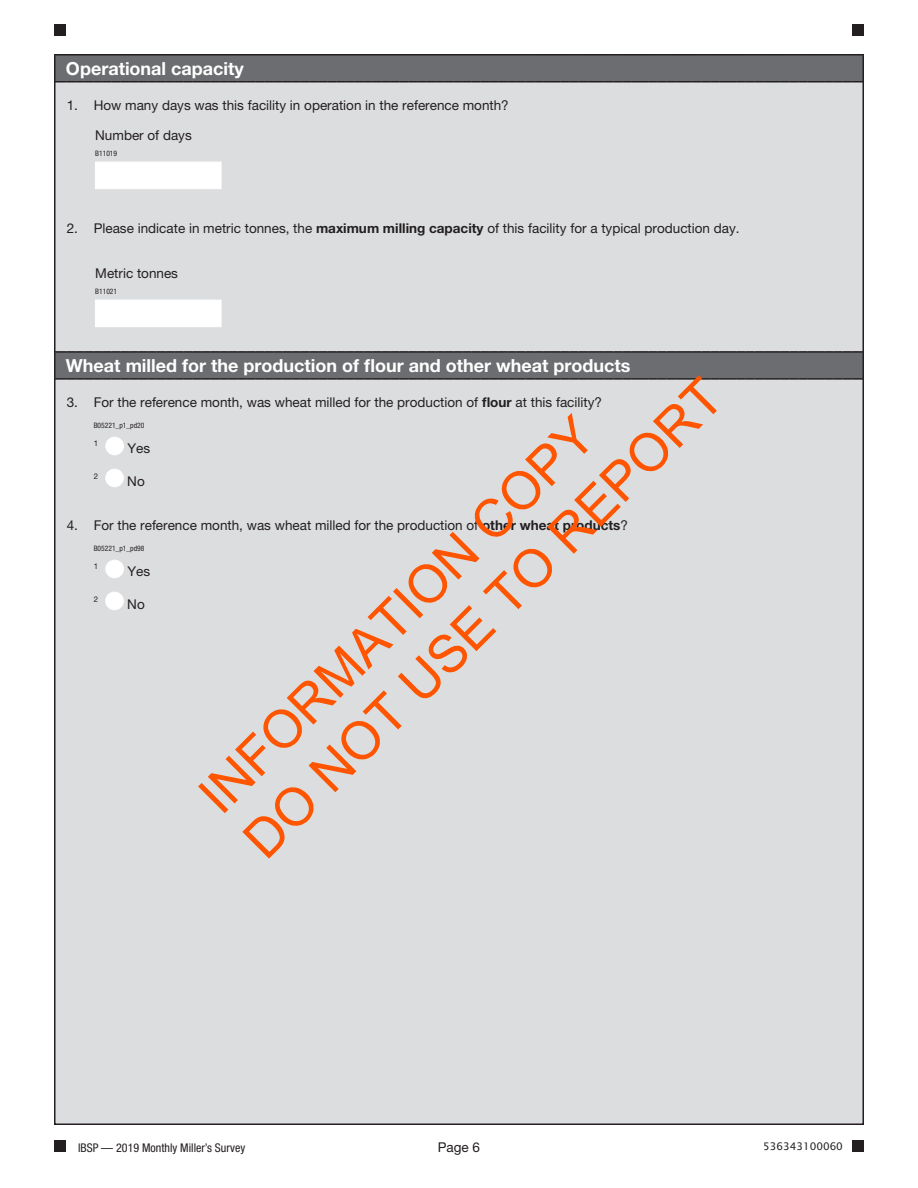
<style>
.page{position:relative;width:918px;height:1188px;background:#fff}
.page>*{position:absolute;margin:0;border:0;box-sizing:border-box;transform-origin:0 0}
.t1{font:52.8px/63.3px "Arial";color:#ff5400}
.Section_title{font:700 18px "Helvetica Neue LT Pro";color:#fff}
.explanations{font:13.5px "Helvetica Neue LT Pro";color:#231f20}
.Cell_number_left_ali{font:13.5px "Helvetica Neue LT Pro";color:#231f20}
.Sub-title{font:13.5px "Helvetica Neue LT Pro";color:#231f20}
.t2{font:condensed 12px "Helvetica Neue LT Pro";color:#231f20}
.t3{font:10.5px "Lucida Sans Unicode";color:#231f20}
.Sub-title-2{font:7.8px "Helvetica Neue LT Pro";color:#231f20}
.Cell_number_left_ali-2{font:condensed 7.5px "Helvetica Neue LT Pro";color:#231f20}
.s1{font-weight:700}
</style>
<div class="page">
<div style="left:54px;top:24px;width:12px;height:12px;background:#231f20"></div>
<div style="left:852px;top:24px;width:12px;height:12px;background:#231f20"></div>
<div style="left:54px;top:1140px;width:12px;height:12px;background:#231f20"></div>
<div style="left:852px;top:1140px;width:12px;height:12px;background:#231f20"></div>
<div style="left:55px;top:55px;width:808px;height:1069px;background:#dcdddf"></div>
<svg style="left:55px;top:56px;width:808px;height:322px"></svg>
<hr style="left:54px;top:353px;width:2px;height:25px;background:#231f20">
<hr style="left:54px;top:351px;width:810px;height:2px;background:#3c3a3b">
<hr style="left:862px;top:353px;width:2px;height:25px;background:#231f20">
<svg style="left:54px;top:378px;width:810px;height:2px;background:#4a4748"></svg>
<hr style="left:54px;top:56px;width:2px;height:25px;background:#231f20">
<svg style="left:54px;top:54px;width:810px;height:2px;background:#353233"></svg>
<hr style="left:862px;top:56px;width:2px;height:25px;background:#231f20">
<svg style="left:54px;top:81px;width:810px;height:1px"></svg>
<div style="left:95px;top:162px;width:126px;height:27px;background:#fff"></div>
<div style="left:95px;top:300px;width:126px;height:27px;background:#fff"></div>
<div style="left:106px;top:437px;width:17px;height:18px;background:#fff;border-radius:50%"></div>
<div style="left:106px;top:437px;width:18px;height:18px;border:1px solid #fff;border-radius:50%"></div>
<div style="left:106px;top:469px;width:17px;height:18px;background:#fff;border-radius:50%"></div>
<div style="left:106px;top:469px;width:18px;height:18px;border:1px solid #fff;border-radius:50%"></div>
<div style="left:106px;top:560px;width:17px;height:18px;background:#fff;border-radius:50%"></div>
<div style="left:106px;top:560px;width:18px;height:18px;border:1px solid #fff;border-radius:50%"></div>
<div style="left:106px;top:592px;width:17px;height:18px;background:#fff;border-radius:50%"></div>
<div style="left:106px;top:592px;width:18px;height:18px;border:1px solid #fff;border-radius:50%"></div>
<p class="Section_title" style="left:66px;top:57px;width:179px">Operational capacity</p>
<p class="explanations" style="left:67px;top:97px;width:13px">1.</p>
<p class="explanations" style="left:94px;top:97px;width:417px">How many days was this facility in operation in the reference month?</p>
<p class="Cell_number_left_ali" style="left:95px;top:127px;width:98px">Number of days</p>
<p class="Cell_number_left_ali-2" style="left:95px;top:149px;width:23px">B11019</p>
<p class="explanations" style="left:67px;top:220px;width:13px">2.</p>
<p class="explanations" style="left:94px;top:220px;width:647px">Please indicate in metric tonnes, the <span class="s1">maximum milling capacity</span> of this facility for a typical production day.</p>
<p class="Cell_number_left_ali" style="left:95px;top:265px;width:84px">Metric tonnes</p>
<p class="Cell_number_left_ali-2" style="left:95px;top:287px;width:23px">B11021</p>
<p class="Section_title" style="left:66px;top:354px;width:566px">Wheat milled for the production of flour and other wheat products</p>
<p class="explanations" style="left:67px;top:394px;width:13px">3.</p>
<p class="explanations" style="left:94px;top:394px;width:510px">For the reference month, was wheat milled for the production of <span class="s1">flour</span> at this facility?</p>
<p class="Cell_number_left_ali-2" style="left:94px;top:421px;width:52px">B05221_p1_pd20</p>
<p class="Sub-title-2" style="left:94px;top:438px;width:6px">1</p>
<p class="Sub-title" style="left:127px;top:440px;width:24px">Yes</p>
<p class="Sub-title-2" style="left:94px;top:471px;width:6px">2</p>
<p class="Sub-title" style="left:127px;top:473px;width:19px">No</p>
<p class="explanations" style="left:67px;top:517px;width:13px">4.</p>
<p class="explanations" style="left:94px;top:517px;width:536px">For the reference month, was wheat milled for the production of <span class="s1">other wheat products</span>?</p>
<p class="Cell_number_left_ali-2" style="left:94px;top:544px;width:52px">B05221_p1_pd98</p>
<p class="Sub-title-2" style="left:94px;top:561px;width:6px">1</p>
<p class="Sub-title" style="left:127px;top:563px;width:24px">Yes</p>
<p class="Sub-title-2" style="left:94px;top:594px;width:6px">2</p>
<p class="Sub-title" style="left:127px;top:596px;width:19px">No</p>
<h1 class="t1" style="left:186px;top:782px;width:653px;rotate:-45deg">INFORMATION COPY<br>DO NOT USE TO REPORT</h1>
<p class="t2" style="left:78px;top:1140px;width:169px">IBSP — 2019 Monthly Miller’s Survey</p>
<p class="explanations" style="left:438px;top:1139px;width:44px">Page 6</p>
<p class="t3" style="left:763px;top:1138px;width:81px">536343100060</p>
</div>
